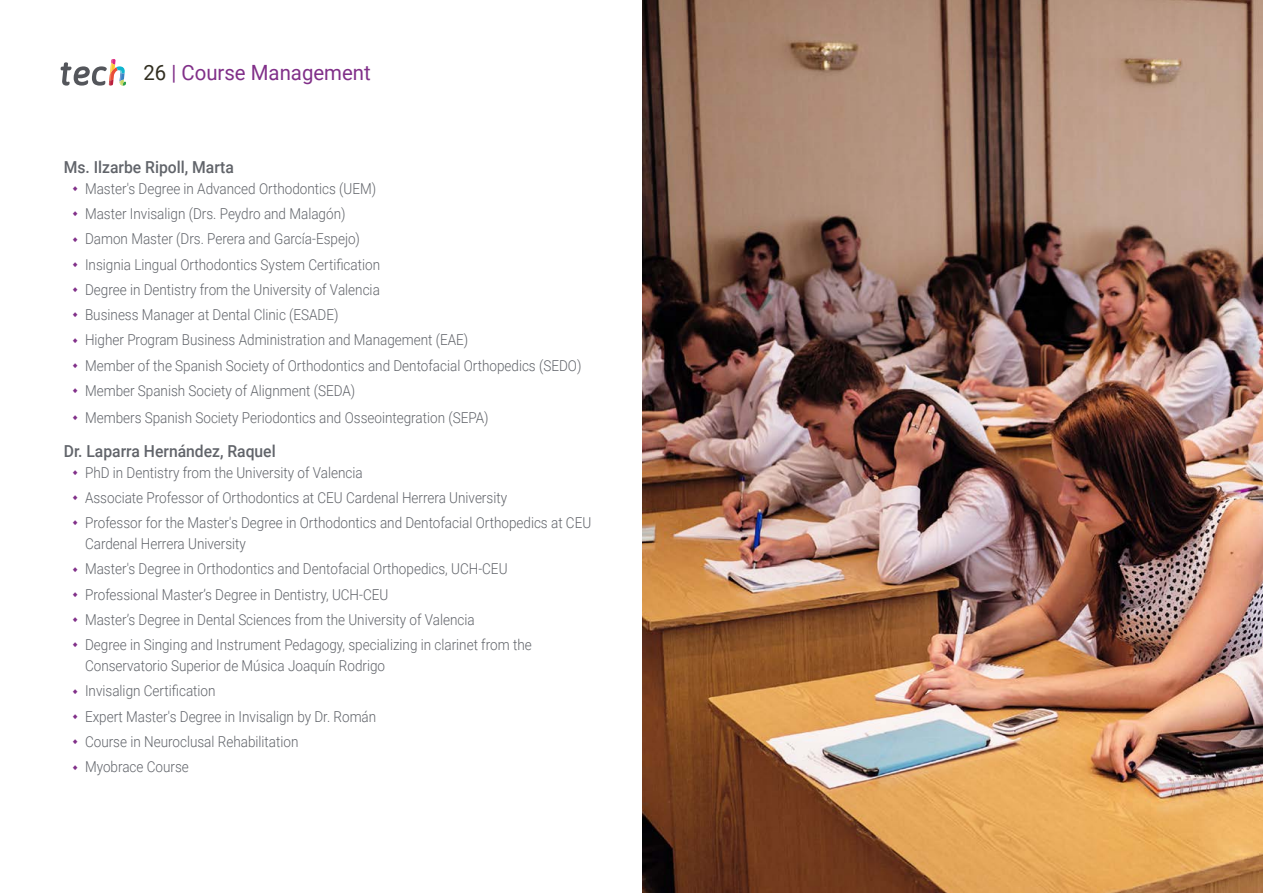
<style>
.page{position:relative;width:1263px;height:893px;background:#fff}
.page>*{position:absolute;margin:0;border:0;box-sizing:border-box;transform-origin:0 0}
.t1{font:21px "Roboto";color:#813089}
.t2{font:500 16.5px "Roboto";color:#61646a;scale:.95 1}
.t3{font:300 15px/25.2px "Roboto";color:#61646a;scale:.9 1}
.s1{color:#312e20}
</style>
<div class="page">
<svg style="left:61px;top:59px;width:65px;height:27px"></svg>
<img style="left:642px;top:0;width:621px;height:893px">
<h1 class="t1" style="left:144px;top:57px;width:229px"><span class="s1">26</span> | Course Management</h1>
<p class="t2" style="left:64px;top:155px;width:181px">Ms. Ilzarbe Ripoll, Marta</p>
<p class="t3" style="left:85px;top:175px;width:553px">Master's Degree in Advanced Orthodontics (UEM)<br>Master Invisalign (Drs. Peydro and Malagón)<br>Damon Master (Drs. Perera and García-Espejo)<br>Insignia Lingual Orthodontics System Certification<br>Degree in Dentistry from the University of Valencia<br>Business Manager at Dental Clinic (ESADE)<br>Higher Program Business Administration and Management (EAE)<br>Member of the Spanish Society of Orthodontics and Dentofacial Orthopedics (SEDO)<br>Member Spanish Society of Alignment (SEDA)</p>
<p class="t3" style="left:85px;top:404px;width:450px">Members Spanish Society Periodontics and Osseointegration (SEPA)</p>
<p class="t2" style="left:64px;top:439px;width:225px">Dr. Laparra Hernández, Raquel</p>
<p class="t3" style="left:85px;top:459px;width:564px">PhD in Dentistry from the University of Valencia<br>Associate Professor of Orthodontics at CEU Cardenal Herrera University<br>Professor for the Master's Degree in Orthodontics and Dentofacial Orthopedics at CEU</p>
<p class="t3" style="left:85px;top:531px;width:498px">Cardenal Herrera University<br>Master's Degree in Orthodontics and Dentofacial Orthopedics, UCH-CEU Professional Master’s Degree in Dentistry, UCH-CEU<br>Master’s Degree in Dental Sciences from the University of Valencia<br>Degree in Singing and Instrument Pedagogy, specializing in clarinet from the</p>
<p class="t3" style="left:85px;top:653px;width:335px">Conservatorio Superior de Música Joaquín Rodrigo Invisalign Certification<br>Expert Master's Degree in Invisalign by Dr. Román Course in Neuroclusal Rehabilitation<br>Myobrace Course</p>
</div>
